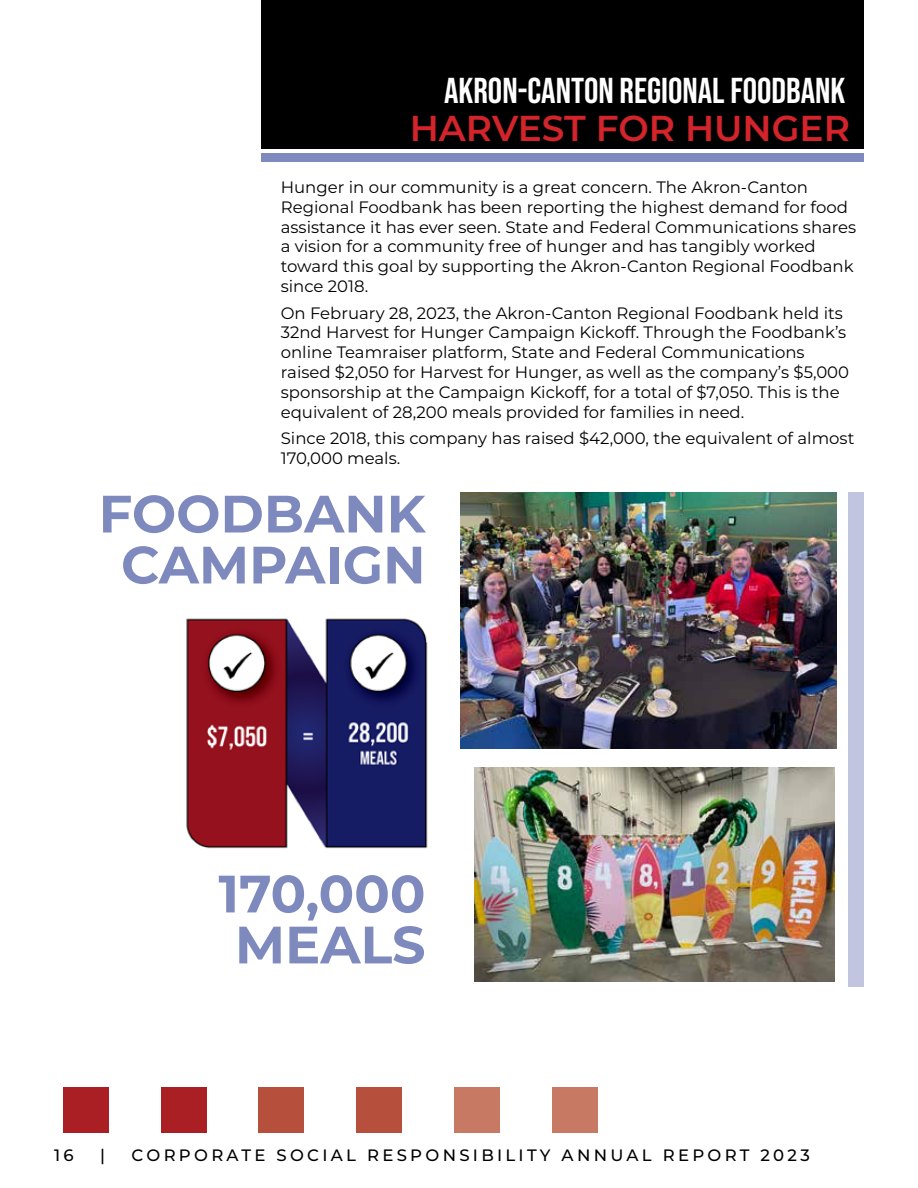
<style>
.page{position:relative;width:918px;height:1188px;background:#fff}
.page>*{position:absolute;margin:0;border:0;box-sizing:border-box;transform-origin:0 0}
.t1{font:700 52.5px/51px "Montserrat";color:#7e8abd;text-align:center}
.t2{font:36px "Bebas Neue";color:#fff}
.t3{font:600 36px "Montserrat";color:#d2242a}
.t4{font:16.5px/19.8px "Montserrat";color:#000}
.t5{font:500 16.5px "Montserrat";letter-spacing:.2em;color:#000}
</style>
<div class="page">
<div style="left:261px;top:153px;width:603px;height:8px;background:#7e8abd"></div>
<div style="left:261px;top:0;width:603px;height:148px;background:#000"></div>
<div style="left:552px;top:1087px;width:46px;height:46px;background:#c77964"></div>
<div style="left:454px;top:1087px;width:46px;height:46px;background:#c77964"></div>
<div style="left:259px;top:1087px;width:45px;height:46px;background:#b74f3d"></div>
<div style="left:356px;top:1087px;width:46px;height:46px;background:#b74f3d"></div>
<div style="left:63px;top:1087px;width:46px;height:46px;background:#aa1f23"></div>
<div style="left:161px;top:1087px;width:46px;height:46px;background:#aa1f23"></div>
<img style="left:186px;top:618px;width:242px;height:231px">
<img style="left:460px;top:492px;width:377px;height:256px">
<img style="left:474px;top:768px;width:361px;height:213px">
<div style="left:848px;top:492px;width:16px;height:495px;background:#c1c5df"></div>
<h2 class="t2" style="left:444px;top:70px;width:403px">AKRON-CANTON REGIONAL FOODBANK</h2>
<h2 class="t3" style="left:410px;top:103px;width:442px">HARVEST FOR HUNGER</h2>
<p class="t4" style="left:281px;top:177px;width:577px">Hunger in our community is a great concern. The Akron-Canton Regional Foodbank has been reporting the highest demand for food assistance it has ever seen. State and Federal Communications shares a vision for a community free of hunger and has tangibly worked toward this goal by supporting the Akron-Canton Regional Foodbank since 2018.</p>
<p class="t4" style="left:281px;top:302px;width:570px">On February 28, 2023, the Akron-Canton Regional Foodbank held its 32nd Harvest for Hunger Campaign Kickoff. Through the Foodbank’s online Teamraiser platform, State and Federal Communications raised $2,050 for Harvest for Hunger, as well as the company’s $5,000 sponsorship at the Campaign Kickoff, for a total of $7,050. This is the equivalent of 28,200 meals provided for families in need.</p>
<p class="t4" style="left:281px;top:428px;width:575px">Since 2018, this company has raised $42,000, the equivalent of almost<br>170,000 meals.</p>
<h1 class="t1" style="left:99px;top:486px;width:328px">FOODBANK<br>CAMPAIGN</h1>
<h1 class="t1" style="left:218px;top:866px;width:209px">170,000<br>MEALS</h1>
<p class="t5" style="left:54px;top:1143px;width:21px">16</p>
<p class="t5" style="left:100px;top:1143px;width:6px">|</p>
<p class="t5" style="left:132px;top:1143px;width:680px">CORPORATE SOCIAL RESPONSIBILITY ANNUAL REPORT 2023</p>
</div>
